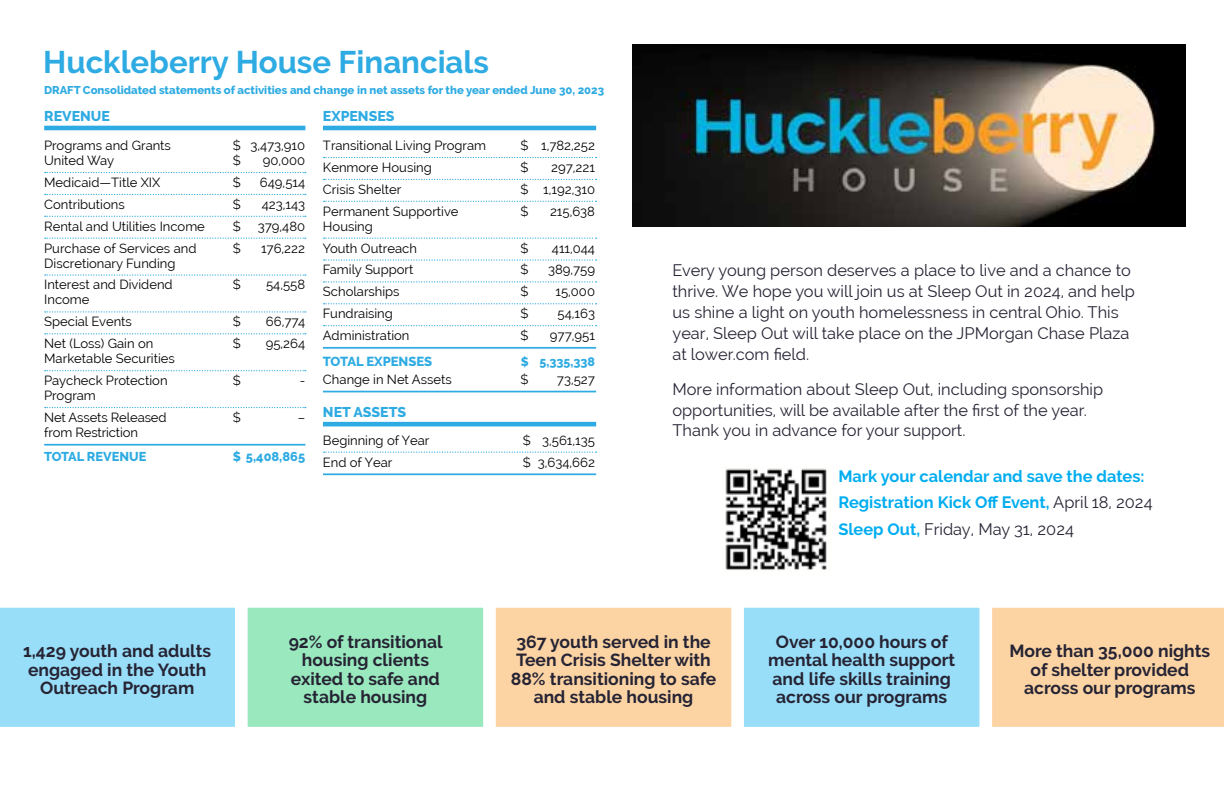
<style>
.page{position:relative;width:1224px;height:792px;background:#fff}
.page>*{position:absolute;margin:0;border:0;box-sizing:border-box;transform-origin:0 0}
.t1{font:700 31.2px "Raleway";color:#2dabe2}
.t2{font:700 17.6px/18.2px "Raleway";color:#262434;text-align:center}
.t3{font:16.4px/20.8px "Raleway";color:#262434}
.t4{font:700 16.4px/26.6px "Raleway";color:#00adf0}
.t5{font:800 14.2px "Raleway";color:#2dabe2}
.t6{font:13px/21.8px "Raleway";color:#000}
.t7{font:800 13px "Raleway";color:#2dabe2}
.t8{font:800 12.8px "Raleway";color:#2dabe2}
.t9{font:800 12.4px "Raleway";color:#2dabe2}
.t10{font:800 11.2px "Raleway";color:#2dabe2}
.s1{font-weight:400;color:#262434}
</style>
<div class="page">
<svg style="left:324px;top:157px;width:273px;height:1px"></svg>
<svg style="left:324px;top:179px;width:273px;height:1px"></svg>
<svg style="left:324px;top:201px;width:273px;height:1px"></svg>
<svg style="left:324px;top:238px;width:273px;height:1px"></svg>
<svg style="left:324px;top:259px;width:273px;height:2px"></svg>
<svg style="left:324px;top:281px;width:273px;height:2px"></svg>
<svg style="left:324px;top:303px;width:273px;height:1px"></svg>
<svg style="left:324px;top:325px;width:273px;height:1px"></svg>
<hr style="left:323px;top:347px;width:273px;height:2px;background:#2dabe2">
<hr style="left:323px;top:391px;width:273px;height:1px;background:#2dabe2">
<svg style="left:324px;top:452px;width:273px;height:1px"></svg>
<hr style="left:323px;top:473px;width:273px;height:2px;background:#2dabe2">
<hr style="left:323px;top:126px;width:273px;height:4px;background:#2dabe2">
<hr style="left:323px;top:422px;width:273px;height:4px;background:#2dabe2">
<svg style="left:45px;top:172px;width:261px;height:1px"></svg>
<svg style="left:45px;top:194px;width:261px;height:1px"></svg>
<svg style="left:45px;top:216px;width:261px;height:1px"></svg>
<svg style="left:45px;top:238px;width:261px;height:1px"></svg>
<svg style="left:45px;top:274px;width:261px;height:2px"></svg>
<svg style="left:45px;top:311px;width:261px;height:2px"></svg>
<svg style="left:45px;top:333px;width:261px;height:1px"></svg>
<svg style="left:45px;top:370px;width:261px;height:1px"></svg>
<svg style="left:45px;top:407px;width:261px;height:1px"></svg>
<hr style="left:44px;top:444px;width:261px;height:2px;background:#2dabe2">
<hr style="left:44px;top:126px;width:261px;height:4px;background:#2dabe2">
<svg style="left:725px;top:468px;width:102px;height:102px"></svg>
<img style="left:632px;top:44px;width:553px;height:183px">
<div style="left:992px;top:607px;width:232px;height:120px;background:#fcd4a4"></div>
<div style="left:740px;top:604px;width:243px;height:126px;background:#99def9;border:4px solid #fff"></div>
<div style="left:244px;top:604px;width:243px;height:126px;background:#99e8be;border:4px solid #fff"></div>
<div style="left:0;top:607px;width:235px;height:120px;background:#99def9"></div>
<div style="left:492px;top:604px;width:243px;height:126px;background:#fcd4a4;border:4px solid #fff"></div>
<h1 class="t1" style="left:43px;top:44px;width:447px">Huckleberry House Financials</h1>
<p class="t10" style="left:44px;top:84px;width:561px">DRAFT Consolidated statements of activities and change in net assets for the year ended June 30, 2023</p>
<p class="t5" style="left:44px;top:108px;width:67px">REVENUE</p>
<p class="t6" style="left:44px;top:135px;width:128px">Programs and Grants</p>
<p class="t6" style="left:233px;top:135px;width:74px">$ 3,473,910</p>
<p class="t6" style="left:44px;top:150px;width:72px">United Way</p>
<p class="t6" style="left:233px;top:150px;width:10px">$</p>
<p class="t6" style="left:263px;top:150px;width:44px">90,000</p>
<p class="t6" style="left:44px;top:171px;width:118px">Medicaid—Title XIX</p>
<p class="t6" style="left:233px;top:171px;width:10px">$</p>
<p class="t6" style="left:260px;top:171px;width:47px">649,514</p>
<p class="t6" style="left:44px;top:193px;width:82px">Contributions</p>
<p class="t6" style="left:233px;top:193px;width:10px">$</p>
<p class="t6" style="left:262px;top:193px;width:45px">423,143</p>
<p class="t6" style="left:44px;top:215px;width:162px">Rental and Utilities Income</p>
<p class="t6" style="left:233px;top:215px;width:10px">$</p>
<p class="t6" style="left:258px;top:215px;width:49px">379,480</p>
<p class="t6" style="left:44px;top:237px;width:154px">Purchase of Services and</p>
<p class="t6" style="left:233px;top:237px;width:10px">$</p>
<p class="t6" style="left:261px;top:237px;width:46px">176,222</p>
<p class="t6" style="left:44px;top:252px;width:133px">Discretionary Funding<br>Interest and Dividend</p>
<p class="t6" style="left:233px;top:274px;width:10px">$</p>
<p class="t6" style="left:266px;top:274px;width:41px">54,558</p>
<p class="t6" style="left:44px;top:289px;width:89px">Income<br>Special Events</p>
<p class="t6" style="left:233px;top:311px;width:10px">$</p>
<p class="t6" style="left:266px;top:311px;width:41px">66,774</p>
<p class="t6" style="left:44px;top:333px;width:111px">Net (Loss) Gain on</p>
<p class="t6" style="left:233px;top:333px;width:10px">$</p>
<p class="t6" style="left:266px;top:333px;width:41px">95,264</p>
<p class="t6" style="left:44px;top:348px;width:132px">Marketable Securities<br>Paycheck Protection</p>
<p class="t6" style="left:233px;top:370px;width:10px">$</p>
<p class="t6" style="left:300px;top:370px;width:7px">-</p>
<p class="t6" style="left:44px;top:385px;width:124px">Program<br>Net Assets Released</p>
<p class="t6" style="left:233px;top:406px;width:10px">$</p>
<p class="t6" style="left:298px;top:406px;width:9px">–</p>
<p class="t6" style="left:44px;top:421px;width:95px">from Restriction</p>
<p class="t8" style="left:44px;top:450px;width:104px">TOTAL REVENUE</p>
<p class="t8" style="left:233px;top:450px;width:74px">$ 5,408,865</p>
<p class="t5" style="left:323px;top:108px;width:73px">EXPENSES</p>
<p class="t6" style="left:323px;top:135px;width:165px">Transitional Living Program</p>
<p class="t6" style="left:521px;top:135px;width:76px">$ 1,782,252</p>
<p class="t6" style="left:323px;top:156px;width:110px">Kenmore Housing</p>
<p class="t6" style="left:521px;top:156px;width:10px">$</p>
<p class="t6" style="left:551px;top:156px;width:45px">297,221</p>
<p class="t6" style="left:323px;top:178px;width:80px">Crisis Shelter</p>
<p class="t6" style="left:521px;top:178px;width:76px">$ 1,192,310</p>
<p class="t6" style="left:323px;top:200px;width:137px">Permanent Supportive</p>
<p class="t6" style="left:521px;top:200px;width:10px">$</p>
<p class="t6" style="left:550px;top:200px;width:47px">215,638</p>
<p class="t6" style="left:323px;top:215px;width:95px">Housing<br>Youth Outreach</p>
<p class="t6" style="left:521px;top:237px;width:10px">$</p>
<p class="t6" style="left:552px;top:237px;width:45px">411,044</p>
<p class="t6" style="left:323px;top:259px;width:92px">Family Support</p>
<p class="t6" style="left:521px;top:259px;width:10px">$</p>
<p class="t6" style="left:548px;top:259px;width:48px">389,759</p>
<p class="t6" style="left:323px;top:281px;width:78px">Scholarships</p>
<p class="t6" style="left:521px;top:281px;width:10px">$</p>
<p class="t6" style="left:556px;top:281px;width:41px">15,000</p>
<p class="t6" style="left:323px;top:303px;width:71px">Fundraising</p>
<p class="t6" style="left:521px;top:303px;width:10px">$</p>
<p class="t6" style="left:558px;top:303px;width:39px">54,163</p>
<p class="t6" style="left:323px;top:325px;width:88px">Administration</p>
<p class="t6" style="left:521px;top:325px;width:10px">$</p>
<p class="t6" style="left:550px;top:325px;width:47px">977,951</p>
<p class="t7" style="left:323px;top:354px;width:111px">TOTAL EXPENSES</p>
<p class="t9" style="left:521px;top:355px;width:76px">$ 5,335,338</p>
<p class="t6" style="left:323px;top:368px;width:130px">Change in Net Assets</p>
<p class="t6" style="left:521px;top:368px;width:10px">$</p>
<p class="t6" style="left:557px;top:368px;width:40px">73,527</p>
<p class="t5" style="left:323px;top:404px;width:85px">NET ASSETS</p>
<p class="t6" style="left:323px;top:429px;width:108px">Beginning of Year</p>
<p class="t6" style="left:523px;top:429px;width:74px">$ 3,561,135</p>
<p class="t6" style="left:323px;top:451px;width:71px">End of Year</p>
<p class="t6" style="left:523px;top:451px;width:74px">$ 3,634,662</p>
<p class="t3" style="left:672px;top:260px;width:464px">Every young person deserves a place to live and a chance to thrive. We hope you will join us at Sleep Out in 2024, and help us shine a light on youth homelessness in central Ohio. This year, Sleep Out will take place on the JPMorgan Chase Plaza at lower.com field.</p>
<p class="t3" style="left:672px;top:379px;width:432px">More information about Sleep Out, including sponsorship opportunities, will be available after the first of the year.<br>Thank you in advance for your support.</p>
<p class="t4" style="left:838px;top:463px;width:316px">Mark your calendar and save the dates:<br>Registration Kick Off Event, <span class="s1">April 18, 2024<br></span>Sleep Out, <span class="s1">Friday, May 31, 2024</span></p>
<h2 class="t2" style="left:289px;top:633px;width:156px">92% of transitional housing clients exited to safe and stable housing</h2>
<h2 class="t2" style="left:23px;top:642px;width:190px">1,429 youth and adults engaged in the Youth<br>Outreach Program</h2>
<h2 class="t2" style="left:511px;top:633px;width:207px">367 youth served in the<br>Teen Crisis Shelter with<br>88% transitioning to safe and stable housing</h2>
<h2 class="t2" style="left:768px;top:633px;width:188px">Over 10,000 hours of mental health support and life skills training across our programs</h2>
<h2 class="t2" style="left:1010px;top:642px;width:202px">More than 35,000 nights of shelter provided across our programs</h2>
</div>
